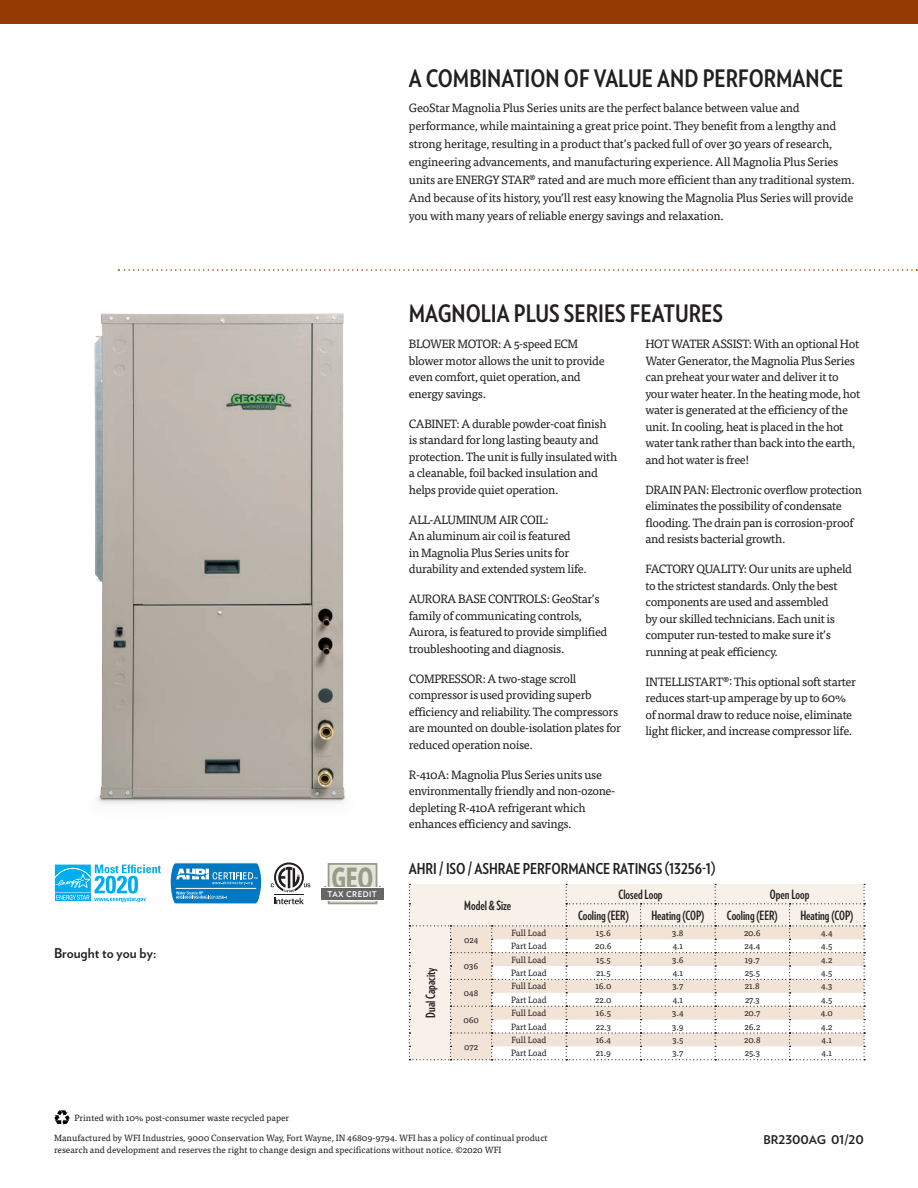
<style>
.page{position:relative;width:918px;height:1188px;background:#fff}
.page>*{position:absolute;margin:0;border:0;box-sizing:border-box;transform-origin:0 0}
.t1{font:900 29.25px "Verlag Condensed";color:#989c84;scale:.85 1}
.t2{font:700 24px "Verlag Condensed";color:#231f20}
.t3{font:700 15px "Verlag Condensed";letter-spacing:-.005em;color:#231f20}
.t4{font:700 13.5px "Verlag";color:#231f20}
.t5{font:700 12.75px "Verlag Compressed";color:#231f20}
.t6{font:12px/16.5px "Tisa OT";letter-spacing:-.03em;color:#231f20}
.t7{font:700 12px "Verlag";letter-spacing:-.005em;color:#231f20}
.t8{font:9px/12px "Tisa OT";color:#231f20}
.t9{font:9px "Tisa OT";color:#231f20;scale:.95 1}
.t10{font:700 7.8px "Verlag";letter-spacing:.05em;color:#fff}
</style>
<div class="page">
<svg style="left:274px;top:898px;width:30px;height:6px"></svg>
<hr style="left:274px;top:895px;width:30px;height:1px;background:#231f20">
<svg style="left:271px;top:862px;width:39px;height:30px"></svg>
<svg style="left:170px;top:862px;width:92px;height:42px;background:#3c98d0"></svg>
<div style="left:326px;top:868px;width:53px;height:31px;background:#d8dad1"></div>
<div style="left:329px;top:864px;width:48px;height:39px;background:#e4e5de"></div>
<div style="left:328px;top:863px;width:49px;height:41px;border:2px solid #989c84"></div>
<div style="left:318px;top:887px;width:66px;height:14px;background:#fff"></div>
<div style="left:321px;top:888px;width:62px;height:12px;background:#656665"></div>
<svg style="left:54px;top:864px;width:1px;height:29px"></svg>
<svg style="left:55px;top:864px;width:106px;height:38px"></svg>
<svg style="left:118px;top:269px;width:799px;height:2px"></svg>
<div style="left:0;top:0;width:918px;height:24px;background:#933b03"></div>
<img style="left:94px;top:313px;width:252px;height:491px">
<svg style="left:409px;top:884px;width:456px;height:176px"></svg>
<svg style="left:54px;top:1110px;width:16px;height:15px"></svg>
<p class="t2" style="left:409px;top:61px;width:436px">A COMBINATION OF VALUE AND PERFORMANCE</p>
<p class="t6" style="left:409px;top:99px;width:448px;line-height:18px">GeoStar Magnolia Plus Series units are the perfect balance between value and performance, while maintaining a great price point. They benefit from a lengthy and strong heritage, resulting in a product that’s packed full of over 30 years of research, engineering advancements, and manufacturing experience. All Magnolia Plus Series units are ENERGY STAR® rated and are much more efficient than any traditional system.<br>And because of its history, you’ll rest easy knowing the Magnolia Plus Series will provide you with many years of reliable energy savings and relaxation.</p>
<p class="t4" style="left:54px;top:942px;width:104px">Brought to you by:</p>
<p class="t8" style="left:74px;top:1112px;width:216px">Printed with 10% post-consumer waste recycled paper</p>
<p class="t1" style="left:331px;top:856px;width:51px">GEO</p>
<p class="t10" style="left:328px;top:888px;width:51px">TAX CREDIT</p>
<p class="t2" style="left:409px;top:296px;width:316px">MAGNOLIA PLUS SERIES FEATURES</p>
<p class="t6" style="left:409px;top:336px;width:197px">BLOWER MOTOR: A 5-speed ECM blower motor allows the unit to provide even comfort, quiet operation, and energy savings.</p>
<p class="t6" style="left:409px;top:415px;width:210px">CABINET: A durable powder-coat finish is standard for long lasting beauty and protection. The unit is fully insulated with a cleanable, foil backed insulation and helps provide quiet operation.</p>
<p class="t6" style="left:409px;top:511px;width:179px">ALL-ALUMINUM AIR COIL:<br>An aluminum air coil is featured<br>in Magnolia Plus Series units for durability and extended system life.</p>
<p class="t6" style="left:409px;top:591px;width:200px">AURORA BASE CONTROLS: GeoStar’s family of communicating controls, Aurora, is featured to provide simplified troubleshooting and diagnosis.</p>
<p class="t6" style="left:409px;top:670px;width:214px">COMPRESSOR: A two-stage scroll compressor is used providing superb efficiency and reliability. The compressors are mounted on double-isolation plates for reduced operation noise.</p>
<p class="t6" style="left:409px;top:766px;width:208px">R-410A: Magnolia Plus Series units use environmentally friendly and non-ozone&shy;depleting R-410A refrigerant which enhances efficiency and savings.</p>
<p class="t6" style="left:645px;top:336px;width:216px">HOT WATER ASSIST: With an optional Hot Water Generator, the Magnolia Plus Series can preheat your water and deliver it to your water heater. In the heating mode, hot water is generated at the efficiency of the unit. In cooling, heat is placed in the hot water tank rather than back into the earth, and hot water is free!</p>
<p class="t6" style="left:645px;top:481px;width:218px">DRAIN PAN: Electronic overflow protection eliminates the possibility of condensate flooding. The drain pan is corrosion-proof and resists bacterial growth.</p>
<p class="t6" style="left:645px;top:561px;width:208px">FACTORY QUALITY: Our units are upheld to the strictest standards. Only the best components are used and assembled<br>by our skilled technicians. Each unit is computer run-tested to make sure it’s running at peak efficiency.</p>
<p class="t6" style="left:645px;top:673px;width:212px">INTELLISTART®: This optional soft starter reduces start-up amperage by up to 60% of normal draw to reduce noise, eliminate light flicker, and increase compressor life.</p>
<p class="t3" style="left:409px;top:857px;width:308px">AHRI / ISO / ASHRAE PERFORMANCE RATINGS (13256-1)</p>
<p class="t5" style="left:464px;top:896px;width:49px">Model &amp; Size</p>
<p class="t5" style="left:619px;top:885px;width:45px">Closed Loop</p>
<p class="t5" style="left:770px;top:885px;width:41px">Open Loop</p>
<p class="t5" style="left:578px;top:906px;width:52px">Cooling (EER)</p>
<p class="t5" style="left:651px;top:906px;width:55px">Heating (COP)</p>
<p class="t5" style="left:727px;top:906px;width:52px">Cooling (EER)</p>
<p class="t5" style="left:800px;top:906px;width:55px">Heating (COP)</p>
<p class="t5" style="left:421px;top:1018px;width:52px;rotate:-90deg">Dual Capacity</p>
<p class="t9" style="left:464px;top:934px;width:16px">024</p>
<p class="t9" style="left:464px;top:961px;width:17px">036</p>
<p class="t9" style="left:464px;top:988px;width:17px">048</p>
<p class="t9" style="left:463px;top:1014px;width:18px">060</p>
<p class="t9" style="left:464px;top:1041px;width:16px">072</p>
<p class="t9" style="left:511px;top:927px;width:38px">Full Load</p>
<p class="t9" style="left:596px;top:927px;width:17px">15.6</p>
<p class="t9" style="left:672px;top:927px;width:13px">3.8</p>
<p class="t9" style="left:744px;top:927px;width:19px">20.6</p>
<p class="t9" style="left:821px;top:927px;width:14px">4.4</p>
<p class="t9" style="left:511px;top:941px;width:39px">Part Load</p>
<p class="t9" style="left:595px;top:941px;width:19px">20.6</p>
<p class="t9" style="left:673px;top:941px;width:12px">4.1</p>
<p class="t9" style="left:745px;top:941px;width:18px">24.4</p>
<p class="t9" style="left:821px;top:941px;width:13px">4.5</p>
<p class="t9" style="left:511px;top:954px;width:38px">Full Load</p>
<p class="t9" style="left:596px;top:954px;width:17px">15.5</p>
<p class="t9" style="left:672px;top:954px;width:14px">3.6</p>
<p class="t9" style="left:745px;top:954px;width:17px">19.7</p>
<p class="t9" style="left:821px;top:954px;width:13px">4.2</p>
<p class="t9" style="left:511px;top:968px;width:39px">Part Load</p>
<p class="t9" style="left:596px;top:968px;width:17px">21.5</p>
<p class="t9" style="left:673px;top:968px;width:12px">4.1</p>
<p class="t9" style="left:745px;top:968px;width:17px">25.5</p>
<p class="t9" style="left:821px;top:968px;width:13px">4.5</p>
<p class="t9" style="left:511px;top:981px;width:38px">Full Load</p>
<p class="t9" style="left:595px;top:981px;width:18px">16.0</p>
<p class="t9" style="left:672px;top:981px;width:13px">3.7</p>
<p class="t9" style="left:745px;top:981px;width:17px">21.8</p>
<p class="t9" style="left:821px;top:981px;width:13px">4.3</p>
<p class="t9" style="left:511px;top:994px;width:39px">Part Load</p>
<p class="t9" style="left:595px;top:994px;width:19px">22.0</p>
<p class="t9" style="left:673px;top:994px;width:12px">4.1</p>
<p class="t9" style="left:745px;top:994px;width:17px">27.3</p>
<p class="t9" style="left:821px;top:994px;width:13px">4.5</p>
<p class="t9" style="left:511px;top:1008px;width:38px">Full Load</p>
<p class="t9" style="left:596px;top:1008px;width:17px">16.5</p>
<p class="t9" style="left:672px;top:1008px;width:13px">3.4</p>
<p class="t9" style="left:744px;top:1008px;width:18px">20.7</p>
<p class="t9" style="left:821px;top:1008px;width:14px">4.0</p>
<p class="t9" style="left:511px;top:1021px;width:39px">Part Load</p>
<p class="t9" style="left:596px;top:1021px;width:17px">22.3</p>
<p class="t9" style="left:672px;top:1021px;width:14px">3.9</p>
<p class="t9" style="left:745px;top:1021px;width:18px">26.2</p>
<p class="t9" style="left:821px;top:1021px;width:13px">4.2</p>
<p class="t9" style="left:511px;top:1034px;width:38px">Full Load</p>
<p class="t9" style="left:596px;top:1034px;width:18px">16.4</p>
<p class="t9" style="left:672px;top:1034px;width:13px">3.5</p>
<p class="t9" style="left:744px;top:1034px;width:19px">20.8</p>
<p class="t9" style="left:822px;top:1034px;width:12px">4.1</p>
<p class="t9" style="left:511px;top:1048px;width:39px">Part Load</p>
<p class="t9" style="left:596px;top:1048px;width:17px">21.9</p>
<p class="t9" style="left:672px;top:1048px;width:13px">3.7</p>
<p class="t9" style="left:745px;top:1048px;width:17px">25.3</p>
<p class="t9" style="left:822px;top:1048px;width:12px">4.1</p>
<p class="t8" style="left:54px;top:1132px;width:495px">Manufactured by WFI Industries, 9000 Conservation Way, Fort Wayne, IN 46809-9794. WFI has a policy of continual product research and development and reserves the right to change design and specifications without notice. ©2020 WFI</p>
<p class="t7" style="left:764px;top:1131px;width:102px">BR2300AG 01/20</p>
</div>
